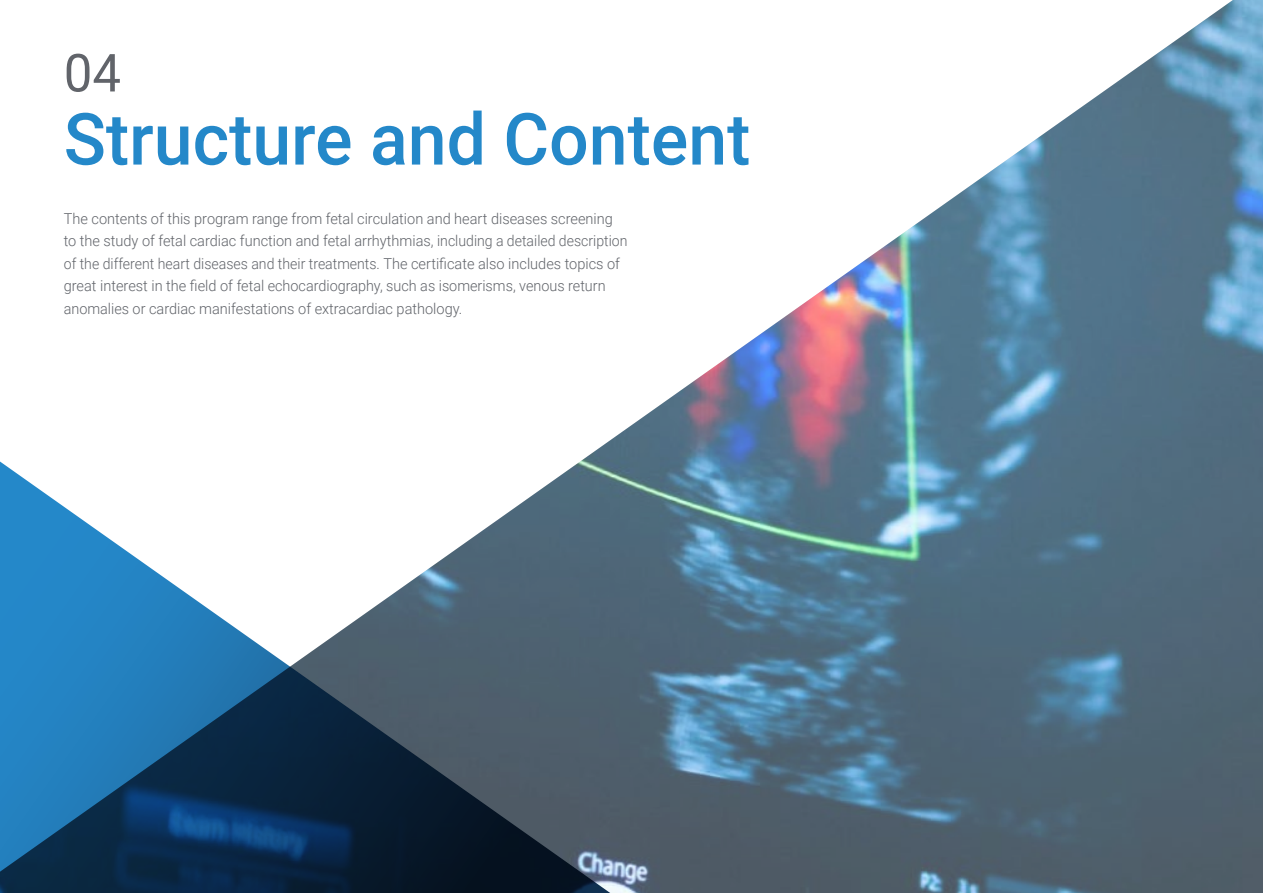
<style>
.page{position:relative;width:1263px;height:893px;background:#fff}
.page>*{position:absolute;margin:0;border:0;box-sizing:border-box;transform-origin:0 0}
.t1{font:500 72px "Roboto";color:#2488c9}
.t2{font:52.5px "Roboto";color:#61646a}
.t3{font:300 15px/22.5px "Roboto";color:#61646a}
</style>
<div class="page">
<img style="left:602px;top:0;width:661px;height:893px">
<svg style="left:0;top:446px;width:640px;height:447px"></svg>
<h2 class="t2" style="left:64px;top:36px;width:59px">04</h2>
<h1 class="t1" style="left:64px;top:89px;width:688px">Structure and Content</h1>
<p class="t3" style="left:64px;top:207px;width:565px">The contents of this program range from fetal circulation and heart diseases screening to the study of fetal cardiac function and fetal arrhythmias, including a detailed description of the different heart diseases and their treatments. The certificate also includes topics of great interest in the field of fetal echocardiography, such as isomerisms, venous return anomalies or cardiac manifestations of extracardiac pathology.</p>
</div>
